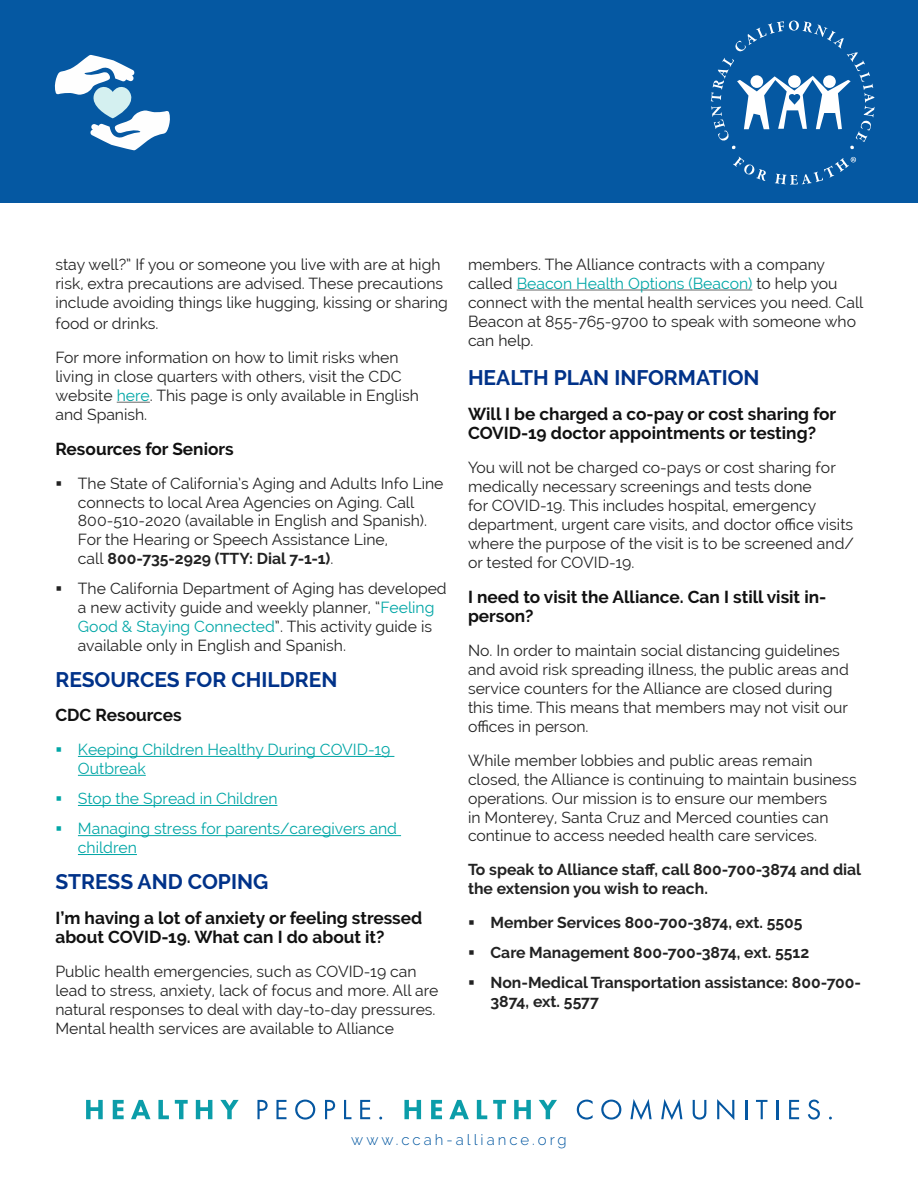
<style>
.page{position:relative;width:918px;height:1188px;background:#fff}
.page>*{position:absolute;margin:0;border:0;box-sizing:border-box;transform-origin:0 0}
.t1{font:700 21px "Raleway";color:#003289}
.t2{font:700 17.25px/19.8px "Raleway";color:#111}
.t3{font:15.75px/18.9px "Raleway";color:#222}
.t4{font:700 15.75px/18.9px "Raleway";color:#222}
.t5{font:15.75px/18.9px "Raleway";color:#00a6a6}
.t6{font:300 15px "Raleway";letter-spacing:.2em;color:#0056a0}
.s1{color:#00a6a6}
.s2{font-weight:700}
</style>
<div class="page">
<svg style="left:86px;top:1100px;width:17px;height:19px"></svg>
<svg style="left:113px;top:1100px;width:11px;height:19px"></svg>
<svg style="left:131px;top:1100px;width:19px;height:19px"></svg>
<svg style="left:158px;top:1100px;width:11px;height:19px"></svg>
<svg style="left:175px;top:1100px;width:13px;height:19px"></svg>
<svg style="left:196px;top:1100px;width:16px;height:19px"></svg>
<svg style="left:220px;top:1100px;width:19px;height:19px"></svg>
<svg style="left:257px;top:1100px;width:11px;height:19px"></svg>
<svg style="left:276px;top:1100px;width:10px;height:19px"></svg>
<svg style="left:295px;top:1100px;width:20px;height:20px"></svg>
<svg style="left:325px;top:1100px;width:10px;height:19px"></svg>
<svg style="left:344px;top:1100px;width:7px;height:19px"></svg>
<svg style="left:360px;top:1100px;width:10px;height:19px"></svg>
<svg style="left:404px;top:1100px;width:17px;height:19px"></svg>
<svg style="left:431px;top:1100px;width:11px;height:19px"></svg>
<svg style="left:449px;top:1100px;width:20px;height:19px"></svg>
<svg style="left:477px;top:1100px;width:10px;height:19px"></svg>
<svg style="left:493px;top:1100px;width:13px;height:19px"></svg>
<svg style="left:514px;top:1100px;width:17px;height:19px"></svg>
<svg style="left:539px;top:1100px;width:18px;height:19px"></svg>
<svg style="left:577px;top:1100px;width:16px;height:20px"></svg>
<svg style="left:601px;top:1100px;width:20px;height:20px"></svg>
<svg style="left:630px;top:1099px;width:22px;height:21px"></svg>
<svg style="left:661px;top:1099px;width:21px;height:21px"></svg>
<svg style="left:693px;top:1100px;width:13px;height:20px"></svg>
<svg style="left:717px;top:1099px;width:17px;height:21px"></svg>
<svg style="left:745px;top:1100px;width:2px;height:19px"></svg>
<svg style="left:756px;top:1100px;width:12px;height:19px"></svg>
<svg style="left:776px;top:1100px;width:2px;height:19px"></svg>
<svg style="left:789px;top:1100px;width:10px;height:19px"></svg>
<svg style="left:808px;top:1100px;width:12px;height:20px"></svg>
<div style="left:0;top:0;width:918px;height:202px;background:#0558a2"></div>
<svg style="left:55px;top:54px;width:115px;height:97px"></svg>
<svg style="left:733px;top:157px;width:33px;height:24px"></svg>
<svg style="left:775px;top:157px;width:81px;height:28px"></svg>
<svg style="left:711px;top:21px;width:164px;height:128px"></svg>
<hr style="left:117px;top:402px;width:33px;height:1px;background:#666">
<hr style="left:78px;top:756px;width:316px;height:1px;background:#00a6a6">
<hr style="left:78px;top:775px;width:68px;height:1px;background:#00a6a6">
<hr style="left:78px;top:805px;width:199px;height:1px;background:#00a6a6">
<hr style="left:78px;top:835px;width:323px;height:1px;background:#00a6a6">
<hr style="left:78px;top:854px;width:59px;height:1px;background:#00a6a6">
<hr style="left:517px;top:290px;width:235px;height:1px;background:#666">
<p class="t3" style="left:55px;top:255px;width:394px">stay well?” If you or someone you live with are at high risk, extra precautions are advised. These precautions include avoiding things like hugging, kissing or sharing</p>
<p class="t3" style="left:55px;top:307px;width:345px;line-height:33.9px">food or drinks.<br>For more information on how to limit risks when</p>
<p class="t3" style="left:55px;top:367px;width:365px">living in close quarters with others, visit the CDC website <span class="s1">here</span>. This page is only available in English and Spanish.</p>
<p class="t2" style="left:55px;top:439px;width:180px">Resources for Seniors</p>
<p class="t3" style="left:78px;top:474px;width:367px;text-indent:-22px">▪ The State of California’s Aging and Adults Info Line connects to local Area Agencies on Aging. Call 800-510-2020 (available in English and Spanish).<br>For the Hearing or Speech Assistance Line,<br>call <span class="s2">800-735-2929 (TTY: Dial 7-1-1)</span>.</p>
<p class="t3" style="left:78px;top:579px;width:370px;text-indent:-22px">▪ The California Department of Aging has developed a new activity guide and weekly planner, “<span class="s1">Feeling Good &amp; Staying Connected</span>”. This activity guide is available only in English and Spanish.</p>
<h1 class="t1" style="left:55px;top:667px;width:283px">RESOURCES FOR CHILDREN</h1>
<p class="t2" style="left:55px;top:705px;width:128px">CDC Resources</p>
<p class="t5" style="left:78px;top:740px;width:314px;text-indent:-22px">▪ Keeping Children Healthy During COVID-19<br>Outbreak</p>
<p class="t5" style="left:55px;top:789px;width:224px">▪ Stop the Spread in Children</p>
<p class="t5" style="left:78px;top:819px;width:321px;text-indent:-22px">▪ Managing stress for parents/caregivers and children</p>
<h1 class="t1" style="left:55px;top:869px;width:214px">STRESS AND COPING</h1>
<p class="t2" style="left:55px;top:908px;width:368px">I’m having a lot of anxiety or feeling stressed about COVID-19. What can I do about it?</p>
<p class="t3" style="left:55px;top:962px;width:385px">Public health emergencies, such as COVID-19 can lead to stress, anxiety, lack of focus and more. All are natural responses to deal with day-to-day pressures.<br>Mental health services are available to Alliance</p>
<p class="t3" style="left:468px;top:255px;width:397px">members. The Alliance contracts with a company called <span class="s1">Beacon Health Options (Beacon)</span> to help you connect with the mental health services you need. Call Beacon at 855-765-9700 to speak with someone who can help.</p>
<h1 class="t1" style="left:468px;top:365px;width:293px">HEALTH PLAN INFORMATION</h1>
<p class="t2" style="left:468px;top:404px;width:370px">Will I be charged a co-pay or cost sharing for<br>COVID-19 doctor appointments or testing?</p>
<p class="t3" style="left:468px;top:458px;width:388px">You will not be charged co-pays or cost sharing for medically necessary screenings and tests done<br>for COVID-19. This includes hospital, emergency department, urgent care visits, and doctor office visits where the purpose of the visit is to be screened and/ or tested for COVID-19.</p>
<p class="t2" style="left:468px;top:587px;width:360px">I need to visit the Alliance. Can I still visit in&shy;person?</p>
<p class="t3" style="left:468px;top:641px;width:382px">No. In order to maintain social distancing guidelines and avoid risk spreading illness, the public areas and service counters for the Alliance are closed during this time. This means that members may not visit our offices in person.</p>
<p class="t3" style="left:468px;top:751px;width:390px">While member lobbies and public areas remain closed, the Alliance is continuing to maintain business operations. Our mission is to ensure our members<br>in Monterey, Santa Cruz and Merced counties can continue to access needed health care services.</p>
<p class="t4" style="left:468px;top:860px;width:395px">To speak to Alliance staff, call 800-700-3874 and dial the extension you wish to reach.</p>
<p class="t4" style="left:468px;top:913px;width:336px">▪ Member Services 800-700-3874, ext. 5505</p>
<p class="t4" style="left:468px;top:943px;width:343px">▪ Care Management 800-700-3874, ext. 5512</p>
<p class="t4" style="left:490px;top:974px;width:372px;text-indent:-22px">▪ Non-Medical Transportation assistance: 800-700-<br>3874, ext. 5577</p>
<p class="t6" style="left:351px;top:1131px;width:217px">www.ccah-alliance.org</p>
</div>
